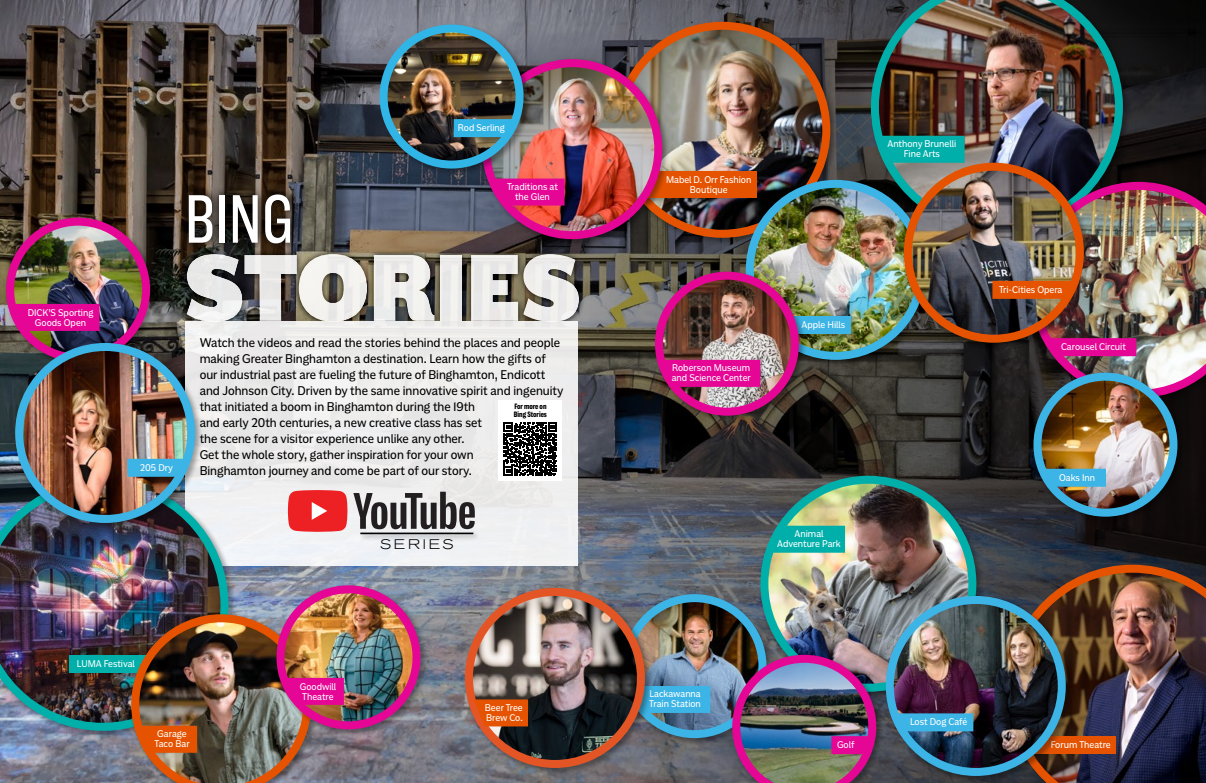
<style>
.page{position:relative;width:1206px;height:783px;background:#fff}
.page>*{position:absolute;margin:0;border:0;box-sizing:border-box;transform-origin:0 0}
.t1{font:900 97px "Americane";letter-spacing:.005em;color:#fff}
.t2{font:70px "Americane Cond";color:#fff}
.t3{font:300 expanded 13.8px "Akzidenz Grotesk BQ";letter-spacing:.2em;color:#000}
.t4{font:13px/16px "Americane";color:#000}
.t5{font:10px/10px "Americane";color:#fff;text-align:center}
.t6{font:700 8px/8px "Americane Cond";color:#000}
</style>
<div class="page">
<img style="left:0;top:0;width:1206px;height:783px">
<div style="left:869px;top:0;width:262px;height:241px;background:#000;opacity:.35"></div>
<img style="left:871px;top:0;width:252px;height:180px">
<div style="left:613px;top:20px;width:225px;height:226px;background:#000;opacity:.35"></div>
<img style="left:618px;top:26px;width:208px;height:208px;border-radius:104px">
<div style="left:614px;top:22px;width:216px;height:216px;border:8px solid #e65300;border-radius:50%"></div>
<svg style="left:181px;top:186px;width:117px;height:62px;background:#29221b"></svg>
<svg style="left:180px;top:248px;width:405px;height:80px;background:#28251f"></svg>
<div style="left:185px;top:321px;width:392px;height:244px;background:#eeedec"></div>
<div style="left:499px;top:400px;width:63px;height:81px;background:#fff"></div>
<svg style="left:504px;top:422px;width:53px;height:54px"></svg>
<svg style="left:288px;top:490px;width:187px;height:42px"></svg>
<div style="left:358px;top:531px;width:122px;height:10px;background:#000;opacity:.35"></div>
<hr style="left:360px;top:533px;width:113px;height:1px;background:#000">
<div style="left:744px;top:178px;width:190px;height:190px;background:#000;opacity:.35"></div>
<img style="left:750px;top:184px;width:172px;height:172px;border-radius:84px">
<div style="left:746px;top:180px;width:180px;height:180px;border:8px solid #3cb4e5;border-radius:50%"></div>
<div style="left:902px;top:161px;width:190px;height:189px;background:#000;opacity:.35"></div>
<img style="left:908px;top:167px;width:172px;height:172px;border-radius:86px">
<div style="left:904px;top:163px;width:180px;height:180px;border:8px solid #e65300;border-radius:50%"></div>
<div style="left:1032px;top:371px;width:153px;height:153px;background:#000;opacity:.35"></div>
<img style="left:1037px;top:377px;width:136px;height:136px;border-radius:68px">
<div style="left:1033px;top:373px;width:144px;height:144px;border:8px solid #3cb4e5;border-radius:50%"></div>
<img style="left:1006px;top:565px;width:200px;height:218px">
<div style="left:759px;top:474px;width:225px;height:226px;background:#000;opacity:.35"></div>
<img style="left:767px;top:480px;width:202px;height:173px">
<div style="left:760px;top:476px;width:216px;height:216px;border:8px solid #00afaa;border-radius:50%"></div>
<div style="left:621px;top:592px;width:153px;height:154px;background:#000;opacity:.35"></div>
<img style="left:626px;top:598px;width:136px;height:136px;border-radius:68px">
<div style="left:622px;top:594px;width:144px;height:144px;border:8px solid #3cb4e5;border-radius:50%"></div>
<div style="left:731px;top:653px;width:153px;height:130px;background:#000;opacity:.35"></div>
<div style="left:0;top:477px;width:237px;height:262px;background:#000;opacity:.35"></div>
<img style="left:0;top:479px;width:229px;height:252px">
<svg style="left:876px;top:136px;width:89px;height:27px;background:#04aba5"></svg>
<div style="left:727px;top:313px;width:132px;height:29px;background:#000;opacity:.35"></div>
<div style="left:730px;top:316px;width:120px;height:18px;background:#3cb4e5"></div>
<div style="left:653px;top:270px;width:154px;height:153px;background:#000;opacity:.35"></div>
<img style="left:659px;top:276px;width:136px;height:136px;border-radius:68px">
<div style="left:655px;top:272px;width:144px;height:144px;border:8px solid #e50695;border-radius:50%"></div>
<div style="left:660px;top:360px;width:100px;height:27px;background:#e50695"></div>
<img style="left:992px;top:186px;width:214px;height:208px">
<svg style="left:1044px;top:469px;width:62px;height:18px"></svg>
<div style="left:637px;top:168px;width:129px;height:38px;background:#000;opacity:.35"></div>
<div style="left:639px;top:171px;width:118px;height:27px;background:#e65300"></div>
<div style="left:481px;top:57px;width:189px;height:190px;background:#000;opacity:.35"></div>
<img style="left:486px;top:63px;width:172px;height:172px;border-radius:86px">
<div style="left:482px;top:59px;width:180px;height:180px;border:8px solid #e50695;border-radius:50%"></div>
<div style="left:378px;top:23px;width:154px;height:153px;background:#000;opacity:.35"></div>
<img style="left:384px;top:29px;width:136px;height:136px;border-radius:68px">
<div style="left:380px;top:25px;width:144px;height:144px;border:8px solid #31b4e6;border-radius:50%"></div>
<svg style="left:490px;top:179px;width:75px;height:27px;background:#db0b91"></svg>
<svg style="left:454px;top:119px;width:61px;height:18px"></svg>
<div style="left:998px;top:736px;width:118px;height:18px;background:#e65300"></div>
<div style="left:884px;top:594px;width:190px;height:189px;background:#000;opacity:.35"></div>
<img style="left:890px;top:600px;width:172px;height:172px;border-radius:86px">
<div style="left:886px;top:596px;width:180px;height:180px;border:8px solid #3cb4e5;border-radius:50%"></div>
<svg style="left:894px;top:713px;width:79px;height:18px"></svg>
<div style="left:653px;top:686px;width:57px;height:27px;background:#3cb4e5"></div>
<img style="left:732px;top:655px;width:144px;height:128px">
<div style="left:463px;top:586px;width:190px;height:190px;background:#000;opacity:.35"></div>
<img style="left:469px;top:592px;width:172px;height:171px">
<div style="left:465px;top:588px;width:180px;height:180px;border:8px solid #e45525;border-radius:50%"></div>
<svg style="left:768px;top:526px;width:77px;height:27px;background:#05aca7"></svg>
<svg style="left:474px;top:699px;width:54px;height:27px"></svg>
<div style="left:69px;top:655px;width:118px;height:18px;background:#00afaa"></div>
<div style="left:4px;top:216px;width:154px;height:153px;background:#000;opacity:.35"></div>
<img style="left:10px;top:222px;width:136px;height:136px;border-radius:68px">
<div style="left:6px;top:218px;width:144px;height:144px;border:8px solid #e50695;border-radius:50%"></div>
<div style="left:11px;top:304px;width:89px;height:27px;background:#e50695"></div>
<div style="left:13px;top:341px;width:190px;height:190px;background:#000;opacity:.35"></div>
<img style="left:19px;top:347px;width:172px;height:172px;border-radius:86px">
<div style="left:15px;top:343px;width:180px;height:180px;border:8px solid #3cb4e5;border-radius:50%"></div>
<svg style="left:127px;top:459px;width:62px;height:18px"></svg>
<div style="left:275px;top:583px;width:154px;height:154px;background:#000;opacity:.35"></div>
<img style="left:131px;top:589px;width:286px;height:194px">
<p class="t5" style="left:28px;top:308px;width:67px">DICK’S Sporting<br>Goods Open</p>
<p class="t5" style="left:458px;top:123px;width:49px">Rod Serling</p>
<p class="t5" style="left:140px;top:462px;width:34px">205 Dry</p>
<p class="t5" style="left:507px;top:182px;width:52px">Traditions at the Glen</p>
<h2 class="t2" style="left:185px;top:177px;width:109px">BING</h2>
<h1 class="t1" style="left:184px;top:230px;width:398px">STORIES</h1>
<p class="t4" style="left:200px;top:335px;width:365px">Watch the videos and read the stories behind the places and people making Greater Binghamton a destination. Learn how the gifts of our industrial past are fueling the future of Binghamton, Endicott and Johnson City. Driven by the same innovative spirit and ingenuity that initiated a boom in Binghamton during the 19th<br>and early 20th centuries, a new creative class has set<br>the scene for a visitor experience unlike any other.<br>Get the whole story, gather inspiration for your own<br>Binghamton journey and come be part of our story.</p>
<p class="t6" style="left:514px;top:402px;width:35px">For more on<br>Bing Stories</p>
<p class="t3" style="left:380px;top:536px;width:75px">SERIES</p>
<p class="t5" style="left:77px;top:659px;width:60px">LUMA Festival</p>
<p class="t5" style="left:300px;top:682px;width:38px;text-align:left">Goodwill<br>Theatre</p>
<p class="t5" style="left:485px;top:703px;width:39px;text-align:left">Beer Tree<br>Brew Co.</p>
<p class="t5" style="left:155px;top:729px;width:37px;text-align:left">Garage<br>Taco Bar</p>
<p class="t5" style="left:666px;top:174px;width:87px">Mabel D. Orr Fashion<br>Boutique</p>
<p class="t5" style="left:672px;top:363px;width:81px;text-align:left">Roberson Museum and Science Center</p>
<p class="t5" style="left:888px;top:139px;width:70px">Anthony Brunelli<br>Fine Arts</p>
<p class="t5" style="left:801px;top:319px;width:45px">Apple Hills</p>
<p class="t5" style="left:777px;top:529px;width:65px">Animal<br>Adventure Park</p>
<p class="t5" style="left:999px;top:284px;width:65px">Tri-Cities Opera</p>
<p class="t5" style="left:1061px;top:342px;width:66px">Carousel Circuit</p>
<p class="t5" style="left:1059px;top:472px;width:38px">Oaks Inn</p>
<p class="t5" style="left:649px;top:689px;width:53px;text-align:left">Lackawanna<br>Train Station</p>
<p class="t5" style="left:837px;top:740px;width:19px">Golf</p>
<p class="t5" style="left:910px;top:717px;width:59px">Lost Dog Café</p>
<p class="t5" style="left:1051px;top:740px;width:61px">Forum Theatre</p>
</div>
